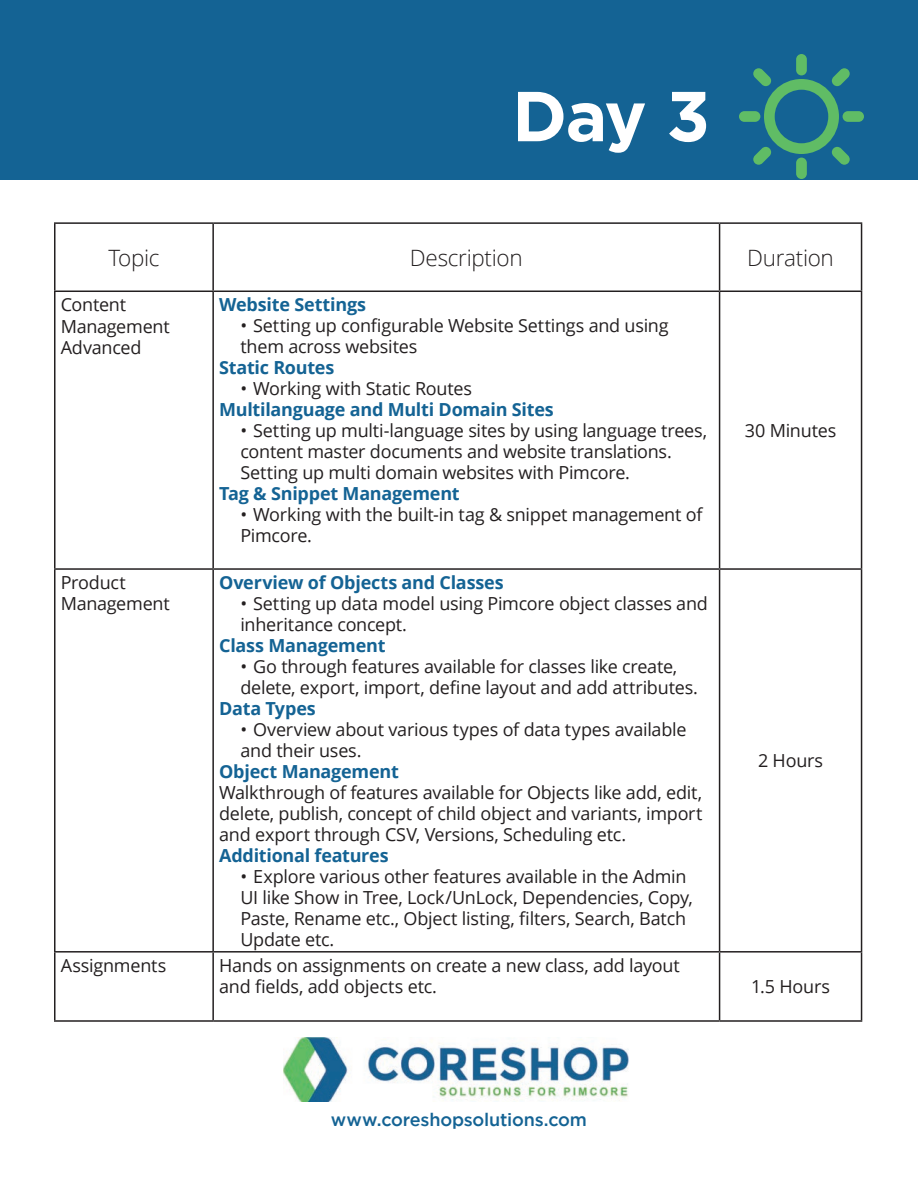
<style>
.page{position:relative;width:918px;height:1188px;background:#fff}
.page>*{position:absolute;margin:0;border:0;box-sizing:border-box;transform-origin:0 0}
.t1{font:700 70.5px "Gotham";color:#fff}
.t2{font:300 22.5px "Open Sans";letter-spacing:-.015em;color:#231f20}
.t3{font:18px/21px "Open Sans";letter-spacing:-.015em;color:#231f20}
.t4{font:700 18px "Open Sans";letter-spacing:-.015em;color:#146394}
.t5{font:500 18px "Gotham";letter-spacing:-.01em;color:#146394}
</style>
<div class="page">
<img style="left:283px;top:1038px;width:346px;height:63px">
<hr style="left:54px;top:222px;width:159px;height:2px;background:#231f20">
<hr style="left:54px;top:224px;width:2px;height:67px;background:#231f20">
<hr style="left:213px;top:222px;width:507px;height:2px;background:#231f20">
<hr style="left:212px;top:224px;width:2px;height:67px;background:#231f20">
<hr style="left:720px;top:222px;width:142px;height:2px;background:#231f20">
<hr style="left:719px;top:224px;width:1px;height:67px;background:#231f20">
<hr style="left:861px;top:224px;width:1px;height:67px;background:#231f20">
<hr style="left:54px;top:291px;width:159px;height:1px;background:#231f20">
<hr style="left:54px;top:292px;width:2px;height:276px;background:#231f20">
<hr style="left:213px;top:291px;width:507px;height:1px;background:#231f20">
<hr style="left:212px;top:292px;width:2px;height:276px;background:#231f20">
<hr style="left:720px;top:291px;width:142px;height:1px;background:#231f20">
<hr style="left:719px;top:292px;width:1px;height:276px;background:#231f20">
<hr style="left:861px;top:292px;width:1px;height:276px;background:#231f20">
<hr style="left:54px;top:568px;width:159px;height:2px;background:#231f20">
<hr style="left:54px;top:570px;width:2px;height:381px;background:#231f20">
<hr style="left:213px;top:568px;width:507px;height:2px;background:#231f20">
<hr style="left:212px;top:570px;width:2px;height:381px;background:#231f20">
<hr style="left:720px;top:568px;width:142px;height:2px;background:#231f20">
<hr style="left:719px;top:570px;width:1px;height:381px;background:#231f20">
<hr style="left:861px;top:570px;width:1px;height:381px;background:#231f20">
<hr style="left:54px;top:951px;width:159px;height:2px;background:#231f20">
<hr style="left:54px;top:953px;width:2px;height:67px;background:#231f20">
<hr style="left:213px;top:951px;width:507px;height:2px;background:#231f20">
<hr style="left:212px;top:953px;width:2px;height:67px;background:#231f20">
<hr style="left:720px;top:951px;width:142px;height:2px;background:#231f20">
<hr style="left:719px;top:953px;width:1px;height:67px;background:#231f20">
<hr style="left:861px;top:953px;width:1px;height:67px;background:#231f20">
<hr style="left:54px;top:1020px;width:159px;height:2px;background:#231f20">
<hr style="left:213px;top:1020px;width:507px;height:2px;background:#231f20">
<hr style="left:720px;top:1020px;width:142px;height:2px;background:#231f20">
<div style="left:0;top:0;width:918px;height:179px;background:#146394"></div>
<svg style="left:739px;top:54px;width:125px;height:125px"></svg>
<h1 class="t1" style="left:512px;top:76px;width:200px">Day 3</h1>
<p class="t2" style="left:108px;top:242px;width:53px">Topic</p>
<p class="t2" style="left:410px;top:242px;width:114px">Description</p>
<p class="t2" style="left:747px;top:242px;width:88px">Duration</p>
<p class="t3" style="left:61px;top:293px;width:110px;line-height:21.6px">Content<br>Management<br>Advanced</p>
<p class="t4" style="left:219px;top:292px;width:148px">Website Settings</p>
<p class="t3" style="left:240px;top:315px;width:430px">• Setting up configurable Website Settings and using them across websites</p>
<p class="t4" style="left:219px;top:355px;width:117px">Static Routes</p>
<p class="t3" style="left:240px;top:378px;width:233px">• Working with Static Routes</p>
<p class="t4" style="left:219px;top:397px;width:336px">Multilanguage and Multi Domain Sites</p>
<p class="t3" style="left:240px;top:420px;width:468px">• Setting up multi-language sites by using language trees, content master documents and website translations.<br>Setting up multi domain websites with Pimcore.</p>
<p class="t4" style="left:219px;top:481px;width:242px">Tag &amp; Snippet Management</p>
<p class="t3" style="left:240px;top:504px;width:464px">• Working with the built-in tag &amp; snippet management of<br>Pimcore.</p>
<p class="t3" style="left:745px;top:420px;width:93px">30 Minutes</p>
<p class="t3" style="left:61px;top:571px;width:110px;line-height:21.6px">Product<br>Management</p>
<p class="t4" style="left:219px;top:570px;width:286px">Overview of Objects and Classes</p>
<p class="t3" style="left:240px;top:592px;width:469px">• Setting up data model using Pimcore object classes and inheritance concept.</p>
<p class="t4" style="left:219px;top:633px;width:168px">Class Management</p>
<p class="t3" style="left:240px;top:655px;width:459px">• Go through features available for classes like create, delete, export, import, define layout and add attributes.</p>
<p class="t4" style="left:219px;top:696px;width:98px">Data Types</p>
<p class="t3" style="left:240px;top:718px;width:448px">• Overview about various types of data types available and their uses.</p>
<p class="t4" style="left:219px;top:759px;width:181px">Object Management</p>
<p class="t3" style="left:219px;top:781px;width:485px;text-align:justify">Walkthrough of features available for Objects like add, edit, delete, publish, concept of child object and variants, import and export through CSV, Versions, Scheduling etc.</p>
<p class="t4" style="left:219px;top:843px;width:171px">Additional features</p>
<p class="t3" style="left:240px;top:865px;width:454px">• Explore various other features available in the Admin UI like Show in Tree, Lock/UnLock, Dependencies, Copy, Paste, Rename etc., Object listing, filters, Search, Batch Update etc.</p>
<p class="t3" style="left:61px;top:954px;width:107px">Assignments</p>
<p class="t3" style="left:219px;top:954px;width:462px">Hands on assignments on create a new class, add layout and fields, add objects etc.</p>
<p class="t5" style="left:331px;top:1109px;width:258px">www.coreshopsolutions.com</p>
<p class="t3" style="left:758px;top:750px;width:67px">2 Hours</p>
<p class="t3" style="left:751px;top:976px;width:80px">1.5 Hours</p>
</div>
